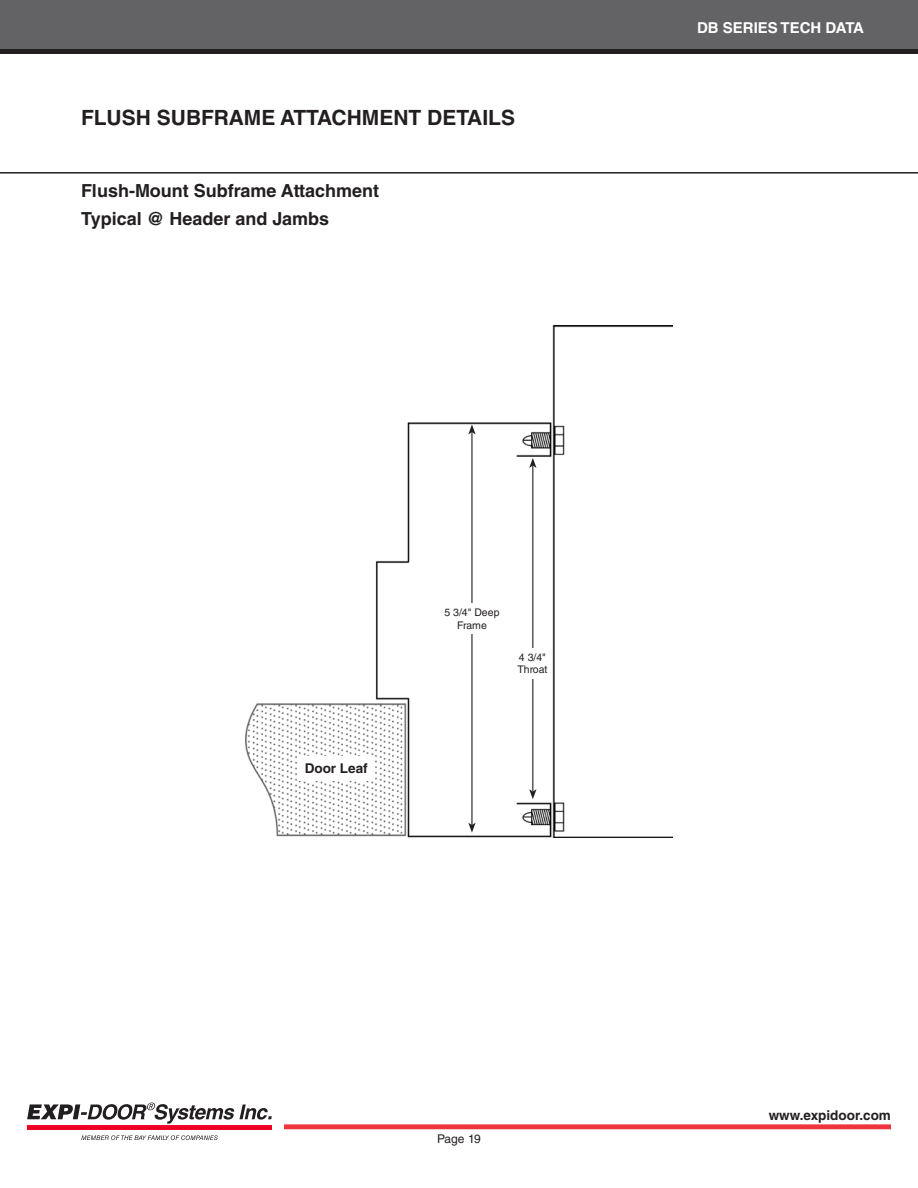
<style>
.page{position:relative;width:918px;height:1188px;background:#fff}
.page>*{position:absolute;margin:0;border:0;box-sizing:border-box;transform-origin:0 0}
.Headings{font:700 21px "Helvetica LT Std";color:#231f20}
.Subheadings{font:700 18px "Helvetica LT Std";color:#231f20}
.t1{font:700 15px "Helvetica LT Std";color:#fff}
.caption_bold{font:700 13.5px "Helvetica LT Std";color:#231f20}
.t2{font:12px "Helvetica LT Std";letter-spacing:-.02em;color:#231f20}
.Measurements{font:10.5px/12.6px "Helvetica LT Std";color:#231f20;text-align:center}
</style>
<div class="page">
<div style="left:284px;top:1124px;width:607px;height:5px;background:#ee343d"></div>
<div style="left:0;top:48px;width:918px;height:6px;background:#231f20"></div>
<div style="left:0;top:0;width:918px;height:49px;background:#636366"></div>
<svg style="left:27px;top:1102px;width:245px;height:22px"></svg>
<hr style="left:27px;top:1125px;width:245px;height:4px;background:#ef0027">
<svg style="left:81px;top:1135px;width:137px;height:5px"></svg>
<hr style="left:0;top:172px;width:918px;height:2px;background:#231f20">
<img style="left:245px;top:325px;width:428px;height:512px">
<div style="left:298px;top:756px;width:77px;height:24px;background:#fff"></div>
<hr style="left:471px;top:432px;width:2px;height:393px;background:#231f20">
<svg style="left:468px;top:424px;width:8px;height:10px"></svg>
<svg style="left:468px;top:823px;width:8px;height:10px"></svg>
<hr style="left:532px;top:466px;width:1px;height:326px;background:#231f20">
<svg style="left:529px;top:458px;width:7px;height:10px"></svg>
<svg style="left:529px;top:789px;width:7px;height:10px"></svg>
<div style="left:431px;top:604px;width:81px;height:30px;background:#fff"></div>
<div style="left:515px;top:648px;width:35px;height:30px;background:#fff"></div>
<p class="Headings" style="left:81px;top:105px;width:436px">FLUSH SUBFRAME ATTACHMENT DETAILS</p>
<p class="Subheadings" style="left:81px;top:179px;width:300px">Flush-Mount Subframe Attachment</p>
<p class="Subheadings" style="left:81px;top:208px;width:250px">Typical @ Header and Jambs</p>
<p class="t1" style="left:697px;top:19px;width:168px">DB SERIES TECH DATA</p>
<p class="caption_bold" style="left:305px;top:760px;width:65px">Door Leaf</p>
<p class="Measurements" style="left:444px;top:606px;width:57px">5 3/4" Deep<br>Frame</p>
<p class="Measurements" style="left:517px;top:651px;width:32px;text-align:left">4 3/4"<br>Throat</p>
<p class="t2" style="left:437px;top:1132px;width:45px">Page 19</p>
<p class="caption_bold" style="left:769px;top:1107px;width:124px">www.expidoor.com</p>
</div>
